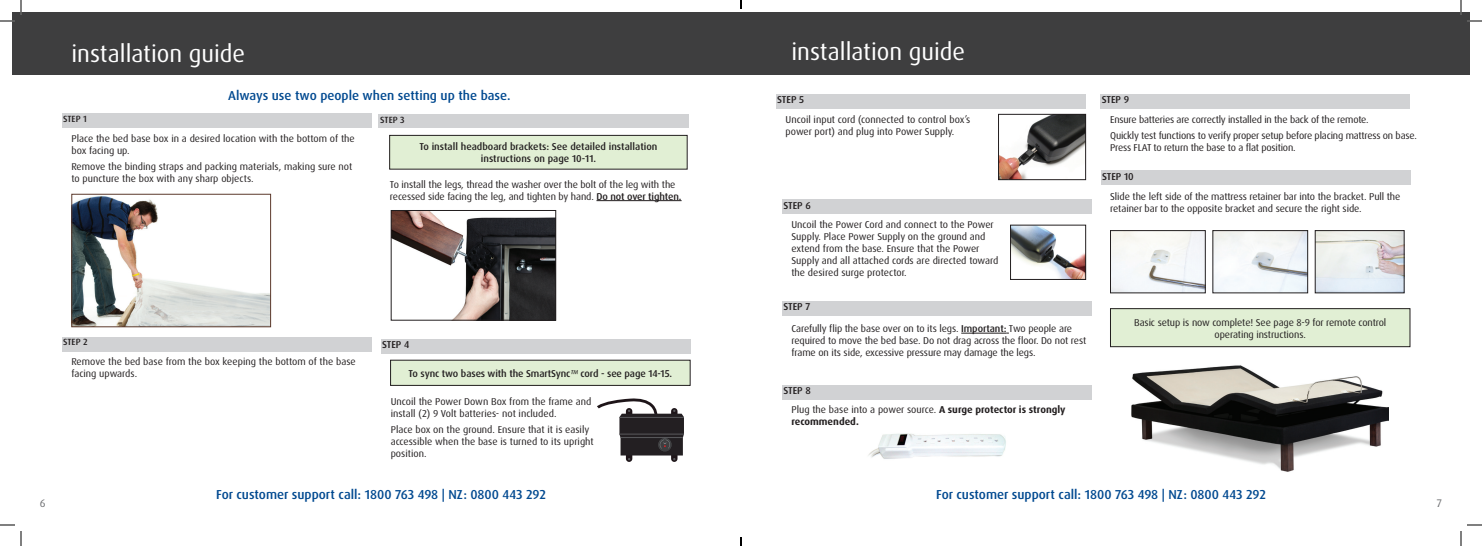
<style>
.page{position:relative;width:1482px;height:546px;background:#fff}
.page>*{position:absolute;margin:0;border:0;box-sizing:border-box;transform-origin:0 0}
.t1{font:24px "Dax Pro";color:#fff}
.t2{font:500 13px "Dax Pro";color:#014990}
.t3{font:11px "Dax Pro";color:#6c6d70}
.t4{font:10px/12px "Dax Pro";letter-spacing:-.01em;color:#231f20}
.t5{font:500 10px/12px "Dax Pro";color:#231f20;text-align:center}
.t6{font:700 10px/12px "Dax Pro";color:#231f20}
.t7{font:500 9px "Dax Pro";color:#231f20}
.s1{font-weight:500}
.s2{font-weight:400;font-style:italic}
.s3{font-weight:400}
</style>
<div class="page">
<div style="left:12px;top:12px;width:1458px;height:63px;background:#3e3e3f"></div>
<hr style="left:596px;top:200px;width:86px;height:1px;background:#231f20">
<div style="left:62px;top:114px;width:310px;height:14px;background:#d1d2d4"></div>
<div style="left:62px;top:337px;width:310px;height:14px;background:#d1d2d4"></div>
<div style="left:379px;top:114px;width:310px;height:14px;background:#d1d2d4"></div>
<div style="left:381px;top:339px;width:310px;height:14px;background:#d1d2d4"></div>
<div style="left:776px;top:94px;width:310px;height:14px;background:#d1d2d4"></div>
<div style="left:782px;top:200px;width:310px;height:14px;background:#d1d2d4"></div>
<div style="left:782px;top:301px;width:310px;height:14px;background:#d1d2d4"></div>
<div style="left:782px;top:385px;width:310px;height:14px;background:#d1d2d4"></div>
<div style="left:1100px;top:94px;width:310px;height:14px;background:#d1d2d4"></div>
<div style="left:1101px;top:170px;width:310px;height:15px;background:#d1d2d4"></div>
<div style="left:391px;top:360px;width:299px;height:25px;background:#e1efd4"></div>
<div style="left:390px;top:360px;width:300px;height:26px;border:1px solid #231f20"></div>
<div style="left:390px;top:135px;width:297px;height:34px;background:#e1efd4"></div>
<div style="left:389px;top:135px;width:298px;height:34px;border:1px solid #231f20"></div>
<svg style="left:597px;top:398px;width:87px;height:64px"></svg>
<img style="left:1000px;top:116px;width:84px;height:62px">
<div style="left:998px;top:114px;width:88px;height:66px;border:1px solid #231f20"></div>
<img style="left:393px;top:212px;width:161px;height:106px">
<div style="left:391px;top:210px;width:165px;height:110px;border:1px solid #231f20"></div>
<hr style="left:961px;top:333px;width:46px;height:1px;background:#231f20">
<div style="left:1110px;top:309px;width:300px;height:38px;background:#e1efd4"></div>
<div style="left:1110px;top:308px;width:300px;height:39px;border:1px solid #231f20"></div>
<img style="left:1012px;top:227px;width:72px;height:51px">
<div style="left:1010px;top:225px;width:76px;height:55px;border:1px solid #231f20"></div>
<img style="left:74px;top:196px;width:195px;height:129px">
<div style="left:72px;top:194px;width:199px;height:133px;border:1px solid #5c3a2c"></div>
<img style="left:868px;top:433px;width:138px;height:26px">
<img style="left:1112px;top:232px;width:92px;height:59px">
<div style="left:1110px;top:230px;width:96px;height:63px;border:1px solid #231f20"></div>
<img style="left:1215px;top:232px;width:91px;height:59px">
<div style="left:1213px;top:230px;width:95px;height:63px;border:1px solid #231f20"></div>
<img style="left:1317px;top:232px;width:85px;height:59px">
<div style="left:1315px;top:230px;width:89px;height:63px;border:1px solid #231f20"></div>
<img style="left:1132px;top:365px;width:257px;height:107px">
<svg style="left:0;top:0;width:22px;height:22px"></svg>
<svg style="left:0;top:524px;width:22px;height:22px"></svg>
<svg style="left:1460px;top:0;width:22px;height:22px"></svg>
<svg style="left:1460px;top:524px;width:22px;height:22px"></svg>
<svg style="left:740px;top:0;width:2px;height:9px"></svg>
<svg style="left:740px;top:537px;width:2px;height:9px"></svg>
<h1 class="t1" style="left:71px;top:38px;width:175px">installation guide</h1>
<h2 class="t2" style="left:228px;top:87px;width:284px">Always use two people when setting up the base.</h2>
<p class="t4" style="left:71px;top:132px;width:285px">Place the bed base box in a desired location with the bottom of the box facing up.</p>
<p class="t4" style="left:71px;top:161px;width:282px">Remove the binding straps and packing materials, making sure not to puncture the box with any sharp objects.</p>
<p class="t7" style="left:63px;top:113px;width:25px">STEP 1</p>
<p class="t7" style="left:380px;top:114px;width:26px">STEP 3</p>
<p class="t5" style="left:419px;top:141px;width:239px">To install headboard brackets: See detailed installation instructions on page 10-11.</p>
<p class="t4" style="left:390px;top:178px;width:293px">To install the legs, thread the washer over the bolt of the leg with the recessed side facing the leg, and tighten by hand. <span class="s1">Do not over tighten.</span></p>
<p class="t7" style="left:63px;top:336px;width:26px">STEP 2</p>
<p class="t4" style="left:71px;top:356px;width:286px">Remove the bed base from the box keeping the bottom of the base facing upwards.</p>
<p class="t5" style="left:382px;top:339px;width:29px">STEP 4</p>
<p class="t5" style="left:409px;top:367px;width:265px">To sync two bases with the SmartSync<span class="s2">™</span> cord - see page 14-15.</p>
<p class="t4" style="left:391px;top:395px;width:202px">Uncoil the Power Down Box from the frame and install (2) 9 Volt batteries- not included.</p>
<p class="t4" style="left:391px;top:424px;width:205px">Place box on the ground. Ensure that it is easily accessible when the base is turned to its upright position.</p>
<h1 class="t1" style="left:791px;top:37px;width:175px">installation guide</h1>
<p class="t5" style="left:777px;top:94px;width:29px">STEP 5</p>
<p class="t4" style="left:786px;top:113px;width:186px">Uncoil input cord (connected to control box’s power port) and plug into Power Supply.</p>
<p class="t5" style="left:783px;top:200px;width:29px">STEP 6</p>
<p class="t4" style="left:791px;top:219px;width:209px">Uncoil the Power Cord and connect to the Power Supply. Place Power Supply on the ground and extend from the base. Ensure that the Power Supply and all attached cords are directed toward the desired surge protector.</p>
<p class="t5" style="left:783px;top:301px;width:28px">STEP 7</p>
<p class="t4" style="left:791px;top:323px;width:296px">Carefully flip the base over on to its legs. <span class="s1">Important:</span> Two people are required to move the bed base. Do not drag across the floor. Do not rest frame on its side, excessive pressure may damage the legs.</p>
<p class="t5" style="left:783px;top:385px;width:29px">STEP 8</p>
<p class="t6" style="left:791px;top:403px;width:276px"><span class="s3">Plug the base into a power source.</span> A surge protector is strongly recommended.</p>
<p class="t5" style="left:1102px;top:94px;width:29px">STEP 9</p>
<p class="t4" style="left:1110px;top:111px;width:308px;line-height:16.5px">Ensure batteries are correctly installed in the back of the remote.<br>Quickly test functions to verify proper setup before placing mattress on base.</p>
<p class="t4" style="left:1110px;top:142px;width:187px">Press FLAT to return the base to a flat position.</p>
<p class="t5" style="left:1102px;top:170px;width:33px">STEP 10</p>
<p class="t4" style="left:1110px;top:191px;width:292px">Slide the left side of the mattress retainer bar into the bracket. Pull the retainer bar to the opposite bracket and secure the right side.</p>
<p class="t4" style="left:1134px;top:316px;width:254px;text-align:center">Basic setup is now complete! See page 8-9 for remote control operating instructions.</p>
<h2 class="t2" style="left:216px;top:486px;width:331px">For customer support call: 1800 763 498 | NZ: 0800 443 292</h2>
<h2 class="t2" style="left:936px;top:486px;width:331px">For customer support call: 1800 763 498 | NZ: 0800 443 292</h2>
<p class="t3" style="left:40px;top:496px;width:7px">6</p>
<p class="t3" style="left:1437px;top:496px;width:7px">7</p>
</div>
